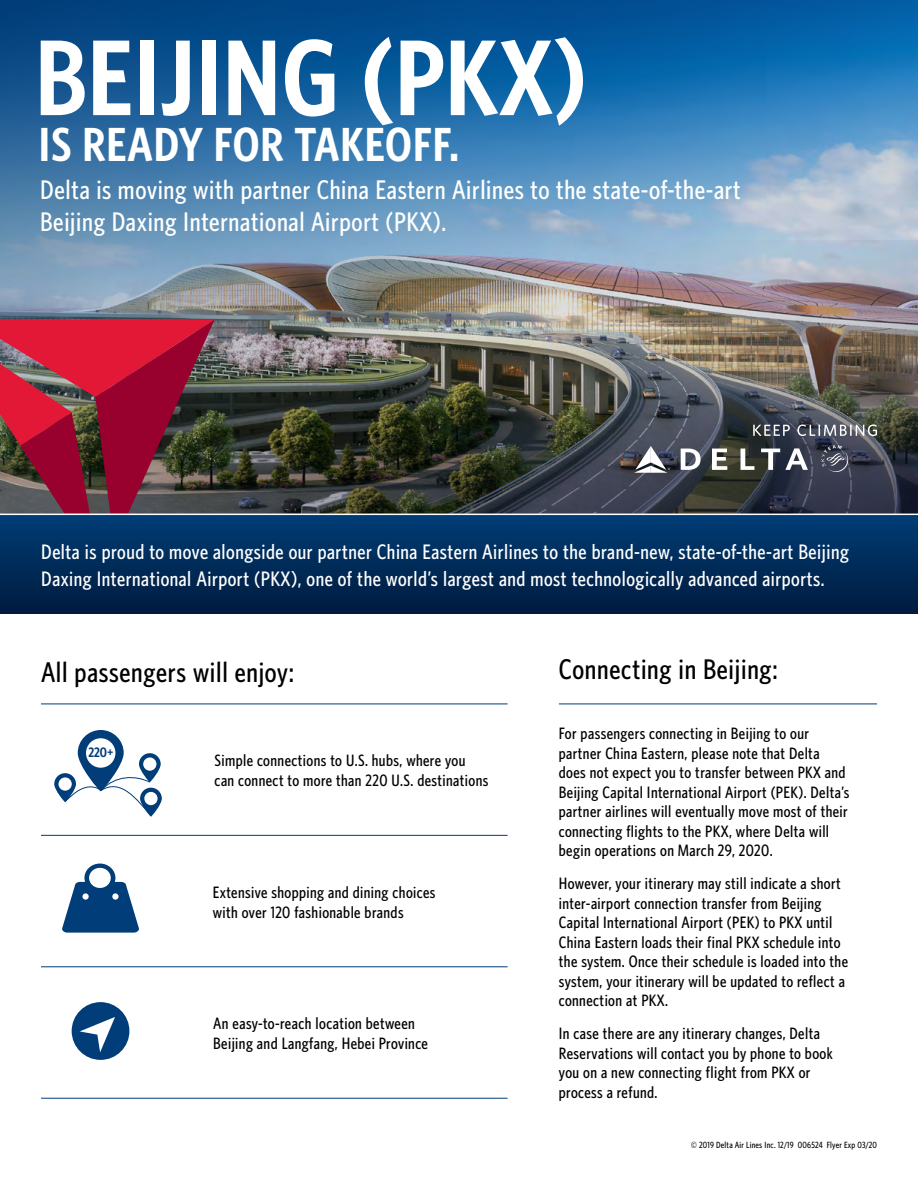
<style>
.page{position:relative;width:918px;height:1188px;background:#fff}
.page>*{position:absolute;margin:0;border:0;box-sizing:border-box;transform-origin:0 0}
.t1{font:600 108px "Whitney Condensed";letter-spacing:.01em;color:#fff}
.t2{font:600 48px "Whitney Condensed";letter-spacing:.02em;color:#fff}
.t3{font:500 28.5px "Whitney Condensed";letter-spacing:.025em;color:#000}
.t4{font:500 27px/32.4px "Whitney Condensed";letter-spacing:.025em;color:#fff}
.t5{font:500 21px/27px "Whitney Condensed";letter-spacing:.025em;color:#fff}
.t6{font:500 16.5px/19.5px "Whitney Condensed";letter-spacing:.025em;color:#000}
.t7{font:600 13.65px "Whitney Condensed";color:#003d79}
.t8{font:500 9px "Whitney Condensed";letter-spacing:.025em;color:#000}
</style>
<div class="page">
<svg style="left:0;top:0;width:918px;height:240px;background:#3677ad"></svg>
<img style="left:0;top:240px;width:918px;height:274px">
<svg style="left:753px;top:424px;width:124px;height:12px"></svg>
<svg style="left:634px;top:446px;width:36px;height:27px"></svg>
<svg style="left:821px;top:445px;width:28px;height:27px"></svg>
<svg style="left:681px;top:449px;width:20px;height:21px"></svg>
<svg style="left:712px;top:449px;width:15px;height:21px"></svg>
<svg style="left:741px;top:449px;width:13px;height:21px"></svg>
<svg style="left:761px;top:448px;width:47px;height:22px"></svg>
<img style="left:0;top:319px;width:215px;height:195px">
<div style="left:0;top:515px;width:918px;height:98px;background:linear-gradient(to bottom,#003d75,#001b40)"></div>
<svg style="left:54px;top:730px;width:108px;height:87px"></svg>
<div style="left:73px;top:1004px;width:55px;height:54px;background:#003d79;border-radius:50%"></div>
<div style="left:72px;top:1002px;width:57px;height:58px;border:3px solid #003d79;border-radius:50%"></div>
<svg style="left:80px;top:1017px;width:35px;height:35px"></svg>
<svg style="left:62px;top:882px;width:77px;height:51px"></svg>
<div style="left:84px;top:864px;width:31px;height:28px;background:#003d79;border-radius:50%"></div>
<div style="left:89px;top:868px;width:22px;height:20px;background:#fff;border-radius:50%"></div>
<svg style="left:82px;top:893px;width:7px;height:7px"></svg>
<svg style="left:112px;top:893px;width:7px;height:7px"></svg>
<hr style="left:41px;top:704px;width:467px;height:1px;background:#003d79">
<hr style="left:559px;top:704px;width:318px;height:1px;background:#003d79">
<hr style="left:41px;top:835px;width:467px;height:1px;background:#003d79">
<hr style="left:41px;top:966px;width:467px;height:1px;background:#003d79">
<hr style="left:41px;top:1098px;width:467px;height:1px;background:#003d79">
<h1 class="t1" style="left:35px;top:10px;width:553px">BEIJING (PKX)</h1>
<h2 class="t2" style="left:39px;top:114px;width:422px">IS READY FOR TAKEOFF.</h2>
<h3 class="t4" style="left:40px;top:172px;width:702px">Delta is moving with partner China Eastern Airlines to the state-of-the-art<br>Beijing Daxing International Airport (PKX).</h3>
<p class="t5" style="left:41px;top:538px;width:809px">Delta is proud to move alongside our partner China Eastern Airlines to the brand-new, state-of-the-art Beijing<br>Daxing International Airport (PKX), one of the world’s largest and most technologically advanced airports.</p>
<h3 class="t3" style="left:41px;top:655px;width:254px">All passengers will enjoy:</h3>
<p class="t7" style="left:88px;top:744px;width:27px">220+</p>
<p class="t6" style="left:215px;top:750px;width:275px">Simple connections to U.S. hubs, where you can connect to more than 220 U.S. destinations</p>
<p class="t6" style="left:213px;top:882px;width:224px">Extensive shopping and dining choices with over 120 fashionable brands</p>
<p class="t6" style="left:213px;top:1013px;width:216px">An easy-to-reach location between<br>Beijing and Langfang, Hebei Province</p>
<h3 class="t3" style="left:559px;top:652px;width:220px">Connecting in Beijing:</h3>
<p class="t6" style="left:559px;top:723px;width:292px">For passengers connecting in Beijing to our partner China Eastern, please note that Delta does not expect you to transfer between PKX and Beijing Capital International Airport (PEK). Delta’s partner airlines will eventually move most of their connecting flights to the PKX, where Delta will begin operations on March 29, 2020.</p>
<p class="t6" style="left:559px;top:873px;width:291px">However, your itinerary may still indicate a short inter-airport connection transfer from Beijing Capital International Airport (PEK) to PKX until China Eastern loads their final PKX schedule into the system. Once their schedule is loaded into the system, your itinerary will be updated to reflect a connection at PKX.</p>
<p class="t6" style="left:559px;top:1023px;width:276px">In case there are any itinerary changes, Delta Reservations will contact you by phone to book you on a new connecting flight from PKX or process a refund.</p>
<p class="t8" style="left:691px;top:1139px;width:187px">© 2019 Delta Air Lines Inc. 12/19 006524 Flyer Exp 03/20</p>
</div>
